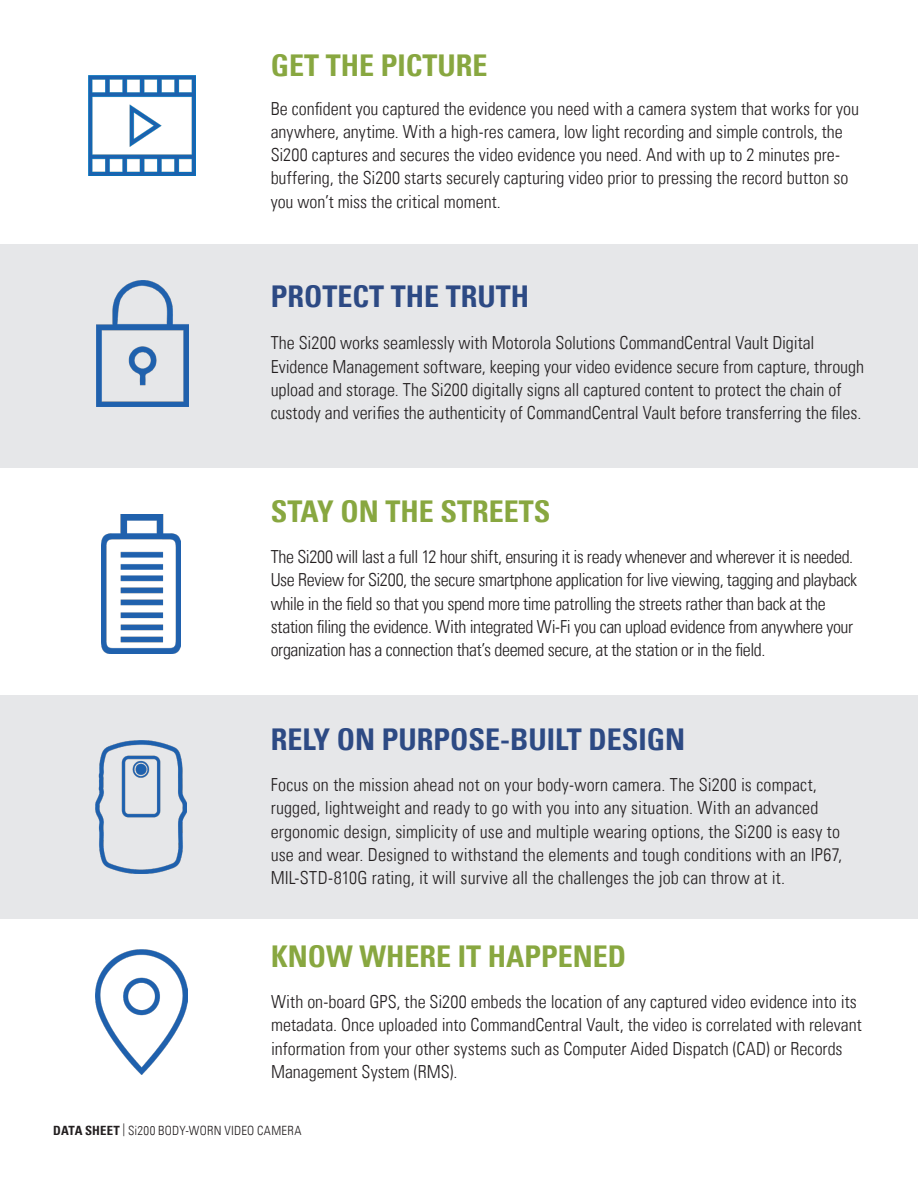
<style>
.page{position:relative;width:918px;height:1188px;background:#fff}
.page>*{position:absolute;margin:0;border:0;box-sizing:border-box;transform-origin:0 0}
.t1{font:700 condensed 30px "Univers LT";color:#88a740}
.t2{font:700 condensed 30px "Univers LT";color:#2d4a84}
.t3{font:300 condensed 18px/23.2px "Univers LT";color:#231f20}
.t4{font:300 condensed 18px/23.2px "Univers LT";letter-spacing:-.02em;color:#231f20}
.t5{font:300 condensed 12.75px "Univers LT";letter-spacing:.02em;color:#231f20}
.s1{font-weight:700}
</style>
<div class="page">
<div style="left:0;top:696px;width:918px;height:223px;background:#e6e7e9"></div>
<div style="left:0;top:244px;width:918px;height:223px;background:#e6e7e9"></div>
<img style="left:97px;top:280px;width:92px;height:126px">
<img style="left:89px;top:76px;width:106px;height:99px">
<img style="left:102px;top:515px;width:78px;height:138px">
<img style="left:95px;top:741px;width:92px;height:132px">
<img style="left:95px;top:949px;width:92px;height:126px">
<p class="t1" style="left:271px;top:47px;width:218px">GET THE PICTURE</p>
<p class="t3" style="left:271px;top:97px;width:590px">Be confident you captured the evidence you need with a camera system that works for you anywhere, anytime. With a high-res camera, low light recording and simple controls, the Si200 captures and secures the video evidence you need. And with up to 2 minutes pre&shy;buffering, the Si200 starts securely capturing video prior to pressing the record button so you won’t miss the critical moment.</p>
<p class="t2" style="left:271px;top:278px;width:260px">PROTECT THE TRUTH</p>
<p class="t3" style="left:271px;top:331px;width:595px">The Si200 works seamlessly with Motorola Solutions CommandCentral Vault Digital Evidence Management software, keeping your video evidence secure from capture, through upload and storage. The Si200 digitally signs all captured content to protect the chain of custody and verifies the authenticity of CommandCentral Vault before transferring the files.</p>
<p class="t1" style="left:271px;top:493px;width:281px">STAY ON THE STREETS</p>
<p class="t4" style="left:271px;top:545px;width:588px">The Si200 will last a full 12 hour shift, ensuring it is ready whenever and wherever it is needed.<br>Use Review for Si200, the secure smartphone application for live viewing, tagging and playback while in the field so that you spend more time patrolling the streets rather than back at the station filing the evidence. With integrated Wi-Fi you can upload evidence from anywhere your organization has a connection that’s deemed secure, at the station or in the field.</p>
<p class="t2" style="left:271px;top:721px;width:416px">RELY ON PURPOSE-BUILT DESIGN</p>
<p class="t3" style="left:271px;top:773px;width:573px">Focus on the mission ahead not on your body-worn camera. The Si200 is compact, rugged, lightweight and ready to go with you into any situation. With an advanced ergonomic design, simplicity of use and multiple wearing options, the Si200 is easy to use and wear. Designed to withstand the elements and tough conditions with an IP67, MIL-STD-810G rating, it will survive all the challenges the job can throw at it.</p>
<p class="t1" style="left:271px;top:938px;width:357px">KNOW WHERE IT HAPPENED</p>
<p class="t3" style="left:271px;top:990px;width:592px">With on-board GPS, the Si200 embeds the location of any captured video evidence into its metadata. Once uploaded into CommandCentral Vault, the video is correlated with relevant information from your other systems such as Computer Aided Dispatch (CAD) or Records Management System (RMS).</p>
<p class="t5" style="left:53px;top:1122px;width:250px"><span class="s1">DATA SHEET</span> | Si200 BODY-WORN VIDEO CAMERA</p>
</div>
